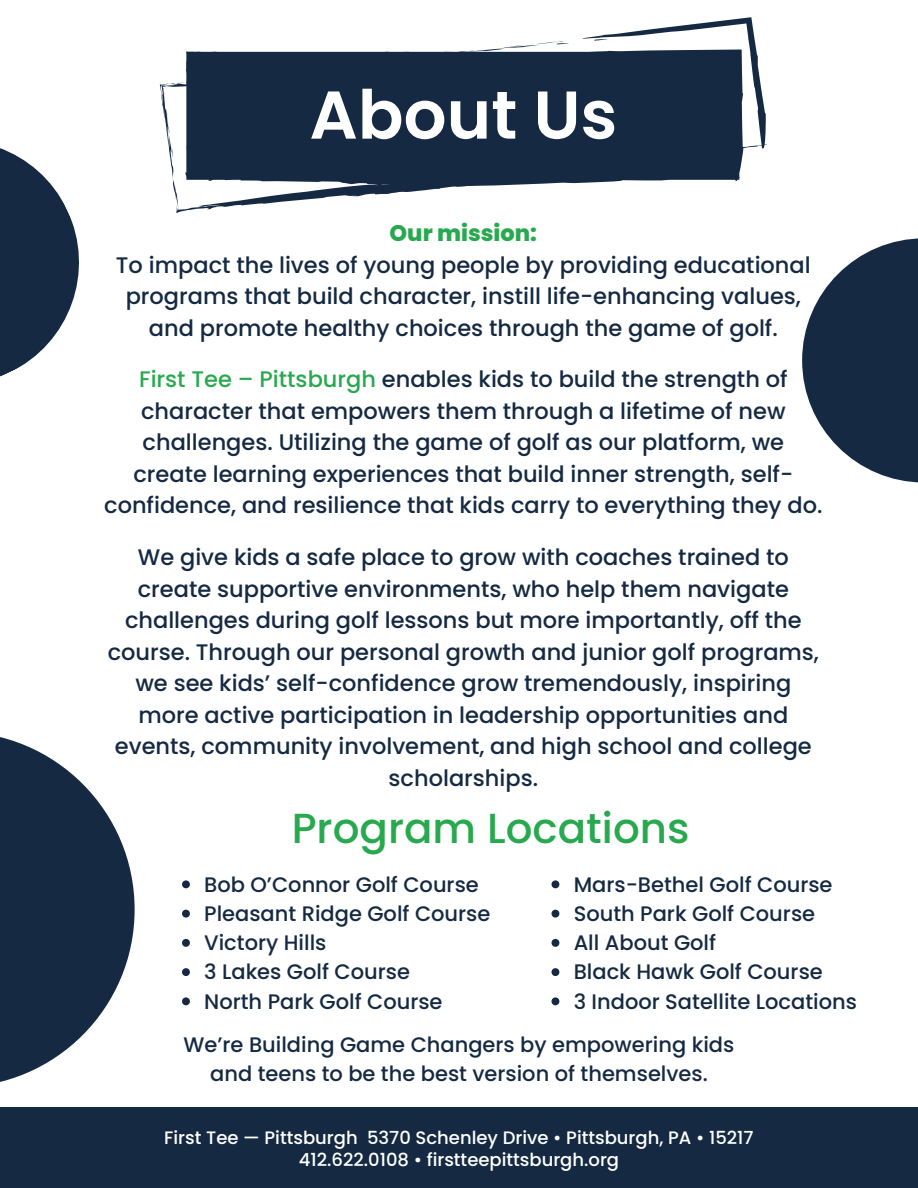
<style>
.page{position:relative;width:918px;height:1188px;background:#fff}
.page>*{position:absolute;margin:0;border:0;box-sizing:border-box;transform-origin:0 0}
.t1{font:600 67.5px "Poppins";color:#fff}
.t2{font:500 42px "Poppins";color:#28a94f}
.t3{font:500 22.5px/31.5px "Poppins";color:#152a42;text-align:center}
.t4{font:500 21px/29.2px "Poppins";color:#152a42;text-align:center}
.t5{font:500 18px "Poppins";color:#fff}
.s1{font-weight:800;color:#28a94f}
.s2{color:#28a94f}
</style>
<div class="page">
<div style="left:0;top:1107px;width:918px;height:81px;background:#152a42"></div>
<svg style="left:582px;top:17px;width:185px;height:134px"></svg>
<svg style="left:160px;top:84px;width:307px;height:129px"></svg>
<svg style="left:166px;top:109px;width:3px;height:25px"></svg>
<svg style="left:163px;top:82px;width:22px;height:21px"></svg>
<svg style="left:486px;top:41px;width:83px;height:9px"></svg>
<svg style="left:185px;top:50px;width:558px;height:136px;fill:#152a42"></svg>
<svg style="left:0;top:737px;width:135px;height:345px;fill:#152a42"></svg>
<svg style="left:802px;top:238px;width:116px;height:245px;fill:#152a42"></svg>
<svg style="left:0;top:148px;width:79px;height:229px"></svg>
<svg style="left:182px;top:880px;width:8px;height:8px"></svg>
<svg style="left:182px;top:910px;width:8px;height:8px"></svg>
<svg style="left:182px;top:939px;width:8px;height:8px"></svg>
<svg style="left:182px;top:968px;width:8px;height:8px"></svg>
<svg style="left:182px;top:997px;width:8px;height:8px"></svg>
<svg style="left:552px;top:880px;width:7px;height:8px"></svg>
<svg style="left:552px;top:910px;width:7px;height:8px"></svg>
<svg style="left:552px;top:939px;width:7px;height:8px"></svg>
<svg style="left:552px;top:968px;width:7px;height:8px"></svg>
<svg style="left:552px;top:997px;width:7px;height:8px"></svg>
<p class="t1" style="left:309px;top:68px;width:309px">About Us</p>
<p class="t3" style="left:116px;top:217px;width:696px"><span class="s1">Our mission:<br></span>To impact the lives of young people by providing educational programs that build character, instill life-enhancing values, and promote healthy choices through the game of golf.</p>
<p class="t3" style="left:104px;top:364px;width:720px"><span class="s2">First Tee – Pittsburgh</span> enables kids to build the strength of character that empowers them through a lifetime of new challenges. Utilizing the game of golf as our platform, we create learning experiences that build inner strength, self&shy;confidence, and resilience that kids carry to everything they do.</p>
<h2 class="t3" style="left:108px;top:541px;width:713px">We give kids a safe place to grow with coaches trained to create supportive environments, who help them navigate challenges during golf lessons but more importantly, off the course. Through our personal growth and junior golf programs, we see kids’ self-confidence grow tremendously, inspiring more active participation in leadership opportunities and events, community involvement, and high school and college scholarships.</h2>
<p class="t2" style="left:292px;top:799px;width:399px">Program Locations</p>
<p class="t4" style="left:204px;top:870px;width:276px">Bob O’Connor Golf Course</p>
<p class="t4" style="left:204px;top:899px;width:288px">Pleasant Ridge Golf Course</p>
<p class="t4" style="left:204px;top:928px;width:124px">Victory Hills</p>
<p class="t4" style="left:204px;top:957px;width:207px">3 Lakes Golf Course</p>
<p class="t4" style="left:204px;top:987px;width:240px">North Park Golf Course</p>
<p class="t4" style="left:574px;top:870px;width:260px">Mars-Bethel Golf Course</p>
<p class="t4" style="left:574px;top:899px;width:243px">South Park Golf Course</p>
<p class="t4" style="left:574px;top:928px;width:144px">All About Golf</p>
<h3 class="t4" style="left:574px;top:957px;width:251px">Black Hawk Golf Course</h3>
<p class="t4" style="left:574px;top:987px;width:285px">3 Indoor Satellite Locations</p>
<p class="t4" style="left:184px;top:1030px;width:552px">We’re Building Game Changers by empowering kids and teens to be the best version of themselves.</p>
<p class="t5" style="left:164px;top:1125px;width:591px">First Tee — Pittsburgh 5370 Schenley Drive • Pittsburgh, PA • 15217</p>
<h1 class="t5" style="left:299px;top:1147px;width:322px">412.622.0108 • firstteepittsburgh.org</h1>
</div>
